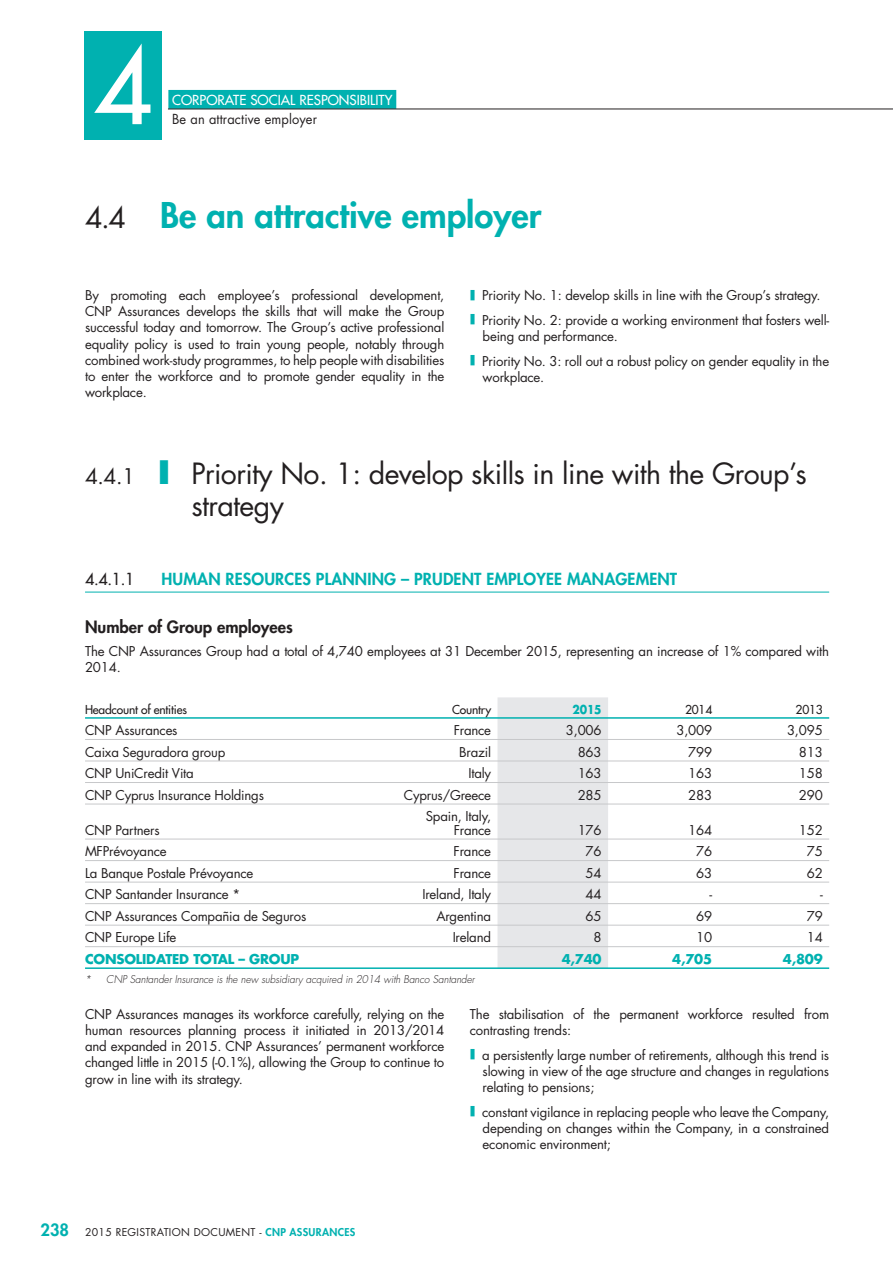
<style>
.page{position:relative;width:893px;height:1263px;background:#fff}
.page>*{position:absolute;margin:0;border:0;box-sizing:border-box;transform-origin:0 0}
.t1{font:500 102.75px "Futura Std";color:#fff}
.t2{font:800 34.5px "Futura Std";color:#00b1b0}
.t3{font:28.5px/31.5px "Futura Std";letter-spacing:-.02em;color:#231f20}
.t4{font:800 16.5px "Futura Std";color:#231f20}
.t5{font:800 16.2px "Futura Std";letter-spacing:.01em;color:#00b1b0}
.t6{font:500 16.2px "Futura Std";color:#231f20}
.t7{font:500 13.5px "Futura Std";color:#fff}
.t8{font:13.5px "Futura Std";letter-spacing:.01em;color:#231f20;scale:.95 1}
.t9{font:13.2px/16.2px "Futura Std";letter-spacing:-.015em;color:#231f20;text-align:justify}
.t10{font:700 13.2px "Futura Std";letter-spacing:-.015em;color:#00b1b0}
.t11{font:500 12px "Futura Std";letter-spacing:-.015em;color:#231f20}
.t12{font:700 12px "Futura Std";color:#00b1b0;scale:.9 1}
.t13{font:italic 300 10.5px "Futura Std";color:#231f20;scale:.95 1}
.t14{font:10.5px "Futura Std";letter-spacing:.03em;color:#231f20}
.s1{font-weight:400;font-size:28.5px;color:#231f20}
.s2{font-size:21px}
.s3{font-weight:700;font-size:31.5px;color:#00b1b0}
.s4{font-weight:800;font-size:16.5px;color:#00b1b0}
.s5{font-weight:800;color:#00b1b0}
</style>
<div class="page">
<div style="left:168px;top:90px;width:228px;height:19px;background:#00b1b0"></div>
<div style="left:84px;top:31px;width:78px;height:108px;background:#00b1b0"></div>
<hr style="left:168px;top:109px;width:725px;height:1px;background:#231f20">
<hr style="left:85px;top:592px;width:744px;height:1px;background:#00b1b0">
<div style="left:497px;top:697px;width:111px;height:270px;background:#e6e7e9"></div>
<hr style="left:85px;top:717px;width:744px;height:2px;background:#00b1b0">
<hr style="left:85px;top:967px;width:744px;height:2px;background:#00b1b0">
<hr style="left:85px;top:739px;width:744px;height:1px;background:#c7c8ca">
<hr style="left:85px;top:761px;width:744px;height:1px;background:#c7c8ca">
<hr style="left:85px;top:782px;width:744px;height:1px;background:#c7c8ca">
<hr style="left:85px;top:804px;width:744px;height:1px;background:#c7c8ca">
<hr style="left:85px;top:839px;width:744px;height:1px;background:#c7c8ca">
<hr style="left:85px;top:860px;width:744px;height:1px;background:#c7c8ca">
<hr style="left:85px;top:882px;width:744px;height:1px;background:#c7c8ca">
<hr style="left:85px;top:903px;width:744px;height:1px;background:#c7c8ca">
<hr style="left:85px;top:925px;width:744px;height:1px;background:#c7c8ca">
<hr style="left:85px;top:946px;width:744px;height:1px;background:#c7c8ca">
<h1 class="t1" style="left:93px;top:39px;width:61px">4</h1>
<p class="t7" style="left:172px;top:94px;width:222px">CORPORATE SOCIAL RESPONSIBILITY</p>
<p class="t8" style="left:172px;top:113px;width:154px">Be an attractive employer</p>
<h2 class="t2" style="left:85px;top:200px;width:458px"><span class="s1">4.4</span> Be an attractive employer</h2>
<p class="t9" style="left:85px;top:288px;width:361px">By promoting each employee’s professional development, CNP Assurances develops the skills that will make the Group successful today and tomorrow. The Group’s active professional equality policy is used to train young people, notably through combined work-study programmes, to help people with disabilities to enter the workforce and to promote gender equality in the workplace.</p>
<p class="t9" style="left:482px;top:284px;width:348px;line-height:24.8px">Priority No. 1: develop skills in line with the Group’s strategy.<br>Priority No. 2: provide a working environment that fosters well-</p>
<p class="t9" style="left:482px;top:325px;width:348px;line-height:24.8px">being and performance.<br>Priority No. 3: roll out a robust policy on gender equality in the</p>
<p class="t9" style="left:483px;top:370px;width:63px">workplace.</p>
<h3 class="t3" style="left:191px;top:460px;width:617px;text-indent:-106px"><span class="s2">4.4.1</span> <span class="s3">I</span> Priority No. 1: develop skills in line with the Group’s strategy</h3>
<p class="t6" style="left:85px;top:572px;width:51px">4.4.1.1</p>
<p class="t5" style="left:162px;top:572px;width:517px">HUMAN RESOURCES PLANNING – PRUDENT EMPLOYEE MANAGEMENT</p>
<p class="t4" style="left:85px;top:619px;width:209px">Number of Group employees</p>
<p class="t9" style="left:85px;top:644px;width:746px">The CNP Assurances Group had a total of 4,740 employees at 31 December 2015, representing an increase of 1% compared with<br>2014.</p>
<p class="t11" style="left:85px;top:704px;width:103px">Headcount of entities</p>
<p class="t11" style="left:452px;top:704px;width:41px">Country</p>
<p class="t12" style="left:572px;top:704px;width:34px">2015</p>
<p class="t11" style="left:685px;top:704px;width:29px">2014</p>
<p class="t11" style="left:796px;top:704px;width:29px">2013</p>
<p class="t9" style="left:85px;top:723px;width:94px">CNP Assurances</p>
<p class="t9" style="left:454px;top:723px;width:39px">France</p>
<p class="t9" style="left:566px;top:723px;width:37px">3,006</p>
<p class="t9" style="left:676px;top:723px;width:37px">3,009</p>
<p class="t9" style="left:787px;top:723px;width:37px">3,095</p>
<p class="t9" style="left:85px;top:745px;width:142px">Caixa Seguradora g roup</p>
<p class="t9" style="left:459px;top:745px;width:33px">Brazil</p>
<p class="t9" style="left:578px;top:745px;width:25px">863</p>
<p class="t9" style="left:688px;top:745px;width:25px">799</p>
<p class="t9" style="left:799px;top:745px;width:25px">813</p>
<p class="t9" style="left:85px;top:766px;width:110px">CNP UniCredit Vita</p>
<p class="t9" style="left:468px;top:766px;width:24px">Italy</p>
<p class="t9" style="left:578px;top:766px;width:25px">163</p>
<p class="t9" style="left:688px;top:766px;width:25px">163</p>
<p class="t9" style="left:799px;top:766px;width:25px">158</p>
<p class="t9" style="left:85px;top:788px;width:180px">CNP Cyprus Insurance Holdings</p>
<p class="t9" style="left:404px;top:788px;width:89px">Cyprus/Greece</p>
<p class="t9" style="left:578px;top:788px;width:25px">285</p>
<p class="t9" style="left:688px;top:788px;width:25px">283</p>
<p class="t9" style="left:799px;top:788px;width:25px">290</p>
<p class="t9" style="left:85px;top:823px;width:76px">CNP Partners</p>
<p class="t9" style="left:426px;top:811px;width:67px;line-height:13.5px;text-align:right">Spain, Italy,<br>France</p>
<p class="t9" style="left:578px;top:823px;width:25px">176</p>
<p class="t9" style="left:688px;top:823px;width:25px">164</p>
<p class="t9" style="left:799px;top:823px;width:25px">152</p>
<p class="t9" style="left:85px;top:844px;width:83px">MFPrévoyance</p>
<p class="t9" style="left:454px;top:844px;width:39px">France</p>
<p class="t9" style="left:586px;top:844px;width:18px">76</p>
<p class="t9" style="left:696px;top:844px;width:18px">76</p>
<p class="t9" style="left:807px;top:844px;width:18px">75</p>
<p class="t9" style="left:85px;top:866px;width:170px">La Banque Postale Prévoyance</p>
<p class="t9" style="left:454px;top:866px;width:39px">France</p>
<p class="t9" style="left:586px;top:866px;width:18px">54</p>
<p class="t9" style="left:696px;top:866px;width:18px">63</p>
<p class="t9" style="left:807px;top:866px;width:18px">62</p>
<p class="t9" style="left:85px;top:887px;width:157px">CNP Santander Insurance *</p>
<p class="t9" style="left:422px;top:887px;width:70px">Ireland, Italy</p>
<p class="t9" style="left:586px;top:887px;width:18px">44</p>
<p class="t9" style="left:709px;top:887px;width:4px">-</p>
<p class="t9" style="left:820px;top:887px;width:4px">-</p>
<p class="t9" style="left:85px;top:909px;width:223px">CNP Assurances Compañia de Seguros</p>
<p class="t9" style="left:436px;top:909px;width:56px">Argentina</p>
<p class="t9" style="left:586px;top:909px;width:18px">65</p>
<p class="t9" style="left:696px;top:909px;width:18px">69</p>
<p class="t9" style="left:807px;top:909px;width:18px">79</p>
<p class="t9" style="left:85px;top:930px;width:93px">CNP Europe Life</p>
<p class="t9" style="left:453px;top:930px;width:40px">Ireland</p>
<p class="t9" style="left:593px;top:930px;width:10px">8</p>
<p class="t9" style="left:696px;top:930px;width:18px">10</p>
<p class="t9" style="left:807px;top:930px;width:18px">14</p>
<p class="t10" style="left:85px;top:953px;width:216px">CONSOLIDATED TOTAL – GROUP</p>
<p class="t10" style="left:562px;top:953px;width:41px">4,740</p>
<p class="t10" style="left:672px;top:953px;width:41px">4,705</p>
<p class="t10" style="left:783px;top:953px;width:41px">4,809</p>
<p class="t13" style="left:85px;top:974px;width:412px">* CNP Santander Insurance is the new subsidiary acquired in 2014 with Banco Santander</p>
<p class="t9" style="left:85px;top:1007px;width:361px">CNP Assurances manages its workforce carefully, relying on the h uman r esources planning process it initiated in 2013/2014 and expanded in 2015. CNP Assurances’ permanent workforce changed little in 2015 (-0.1%), allowing the Group to continue to grow in line with its strategy.</p>
<p class="t9" style="left:470px;top:1007px;width:361px">The stabilisation of the permanent workforce resulted from contrasting trends:</p>
<p class="t9" style="left:482px;top:1048px;width:348px">a persistently large number of retirements, although this trend is slowing in view of the age structure and changes in regulations relating to pensions;</p>
<p class="t9" style="left:482px;top:1105px;width:348px">constant vigilance in replacing people who leave the Company, depending on changes within the Company, in a constrained economic environment;</p>
<p class="t14" style="left:40px;top:1227px;width:316px"><span class="s4">238</span> 2015 REGISTRATION DOCUMENT - <span class="s5">CNP ASSURANCES</span></p>
</div>
